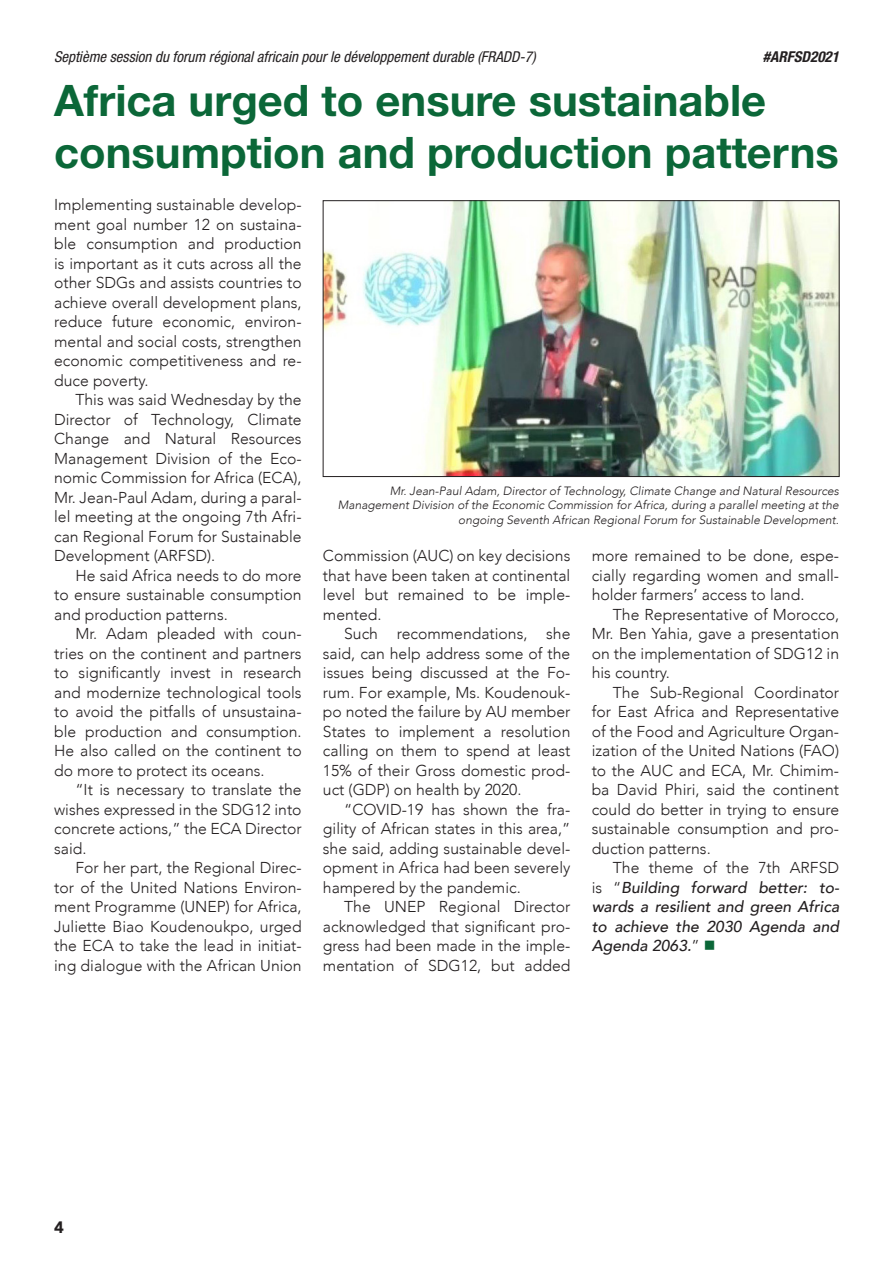
<style>
.page{position:relative;width:893px;height:1263px;background:#fff}
.page>*{position:absolute;margin:0;border:0;box-sizing:border-box;transform-origin:0 0}
._04_MainHead{font:700 43.5px/52.2px "Helvetica Neue LT Std";color:#0b6738}
.t1{font:900 16.5px "Avenir";color:#231f20}
._01_BodyText{font:300 15.75px/19.5px "Avenir";color:#231f20;text-align:justify}
._01_Body-firstpara{font:300 15.75px/19.5px "Avenir";color:#231f20;text-align:justify}
._01_BodyText-2{font:italic 500 15.75px/19.5px "Avenir";color:#231f20;text-align:justify}
.t2{font:italic condensed 15px "Helvetica Neue LT Std";color:#231f20}
.t3{font:italic 700 condensed 15px "Helvetica Neue LT Std";color:#231f20}
._08_PhotoCaption{font:italic 300 12px/14.4px "Avenir";color:#231f20;text-align:right}
.s1{font-weight:300;font-style:normal}
.s2{color:#0b6738}
</style>
<div class="page">
<img style="left:325px;top:202px;width:512px;height:273px">
<div style="left:323px;top:200px;width:516px;height:277px;border:1px solid #231f20"></div>
<p class="t2" style="left:54px;top:48px;width:483px">Septième session du forum régional africain pour le développement durable (FRADD-7)</p>
<p class="t3" style="left:763px;top:47px;width:78px">#ARFSD2021</p>
<p class="_04_MainHead" style="left:54px;top:74px;width:786px">Africa urged to ensure sustainable consumption and production patterns</p>
<p class="_01_Body-firstpara" style="left:54px;top:195px;width:249px">Implementing sustainable develop&shy;ment goal number 12 on sustaina&shy;ble consumption and production is important as it cuts across all the other SDGs and assists countries to achieve overall development plans, reduce future economic, environ&shy;mental and social costs, strengthen economic competitiveness and re&shy;duce poverty.</p>
<p class="_01_BodyText" style="left:54px;top:390px;width:249px;text-indent:21px">This was said Wednesday by the Director of Technology, Climate Change and Natural Resources Management Division of the Eco&shy;nomic Commission for Africa (ECA), Mr. Jean-Paul Adam, during a paral&shy;lel meeting at the ongoing 7th Afri&shy;can Regional Forum for Sustainable Development (ARFSD).</p>
<p class="_01_BodyText" style="left:54px;top:565px;width:249px;text-indent:21px">He said Africa needs to do more to ensure sustainable consumption and production patterns.</p>
<p class="_01_BodyText" style="left:54px;top:624px;width:249px;text-indent:21px">Mr. Adam pleaded with coun&shy;tries on the continent and partners to significantly invest in research and modernize technological tools to avoid the pitfalls of unsustaina&shy;ble production and consumption.<br>He also called on the continent to do more to protect its oceans.</p>
<p class="_01_BodyText" style="left:54px;top:780px;width:249px;text-indent:21px">“It is necessary to translate the wishes expressed in the SDG12 into concrete actions,” the ECA Director said.</p>
<p class="_01_BodyText" style="left:54px;top:858px;width:249px;text-indent:21px">For her part, the Regional Direc&shy;tor of the United Nations Environ&shy;ment Programme (UNEP) for Africa, Juliette Biao Koudenoukpo, urged the ECA to take the lead in initiat&shy;ing dialogue with the African Union</p>
<p class="_08_PhotoCaption" style="left:338px;top:483px;width:503px">Mr. Jean-Paul Adam, Director of Technology, Climate Change and Natural Resources<br>Management Division of the Economic Commission for Africa, during a parallel meeting at the ongoing Seventh African Regional Forum for Sustainable Development.</p>
<p class="_01_BodyText" style="left:323px;top:546px;width:249px">Commission (AUC) on key decisions that have been taken at continental level but remained to be imple&shy;mented.</p>
<p class="_01_BodyText" style="left:323px;top:624px;width:249px;text-indent:21px">Such recommendations, she said, can help address some of the issues being discussed at the Fo&shy;rum. For example, Ms. Koudenouk&shy;po noted the failure by AU member States to implement a resolution calling on them to spend at least 15% of their Gross domestic prod&shy;uct (GDP) on health by 2020.</p>
<p class="_01_BodyText" style="left:323px;top:799px;width:249px;text-indent:21px">“COVID-19 has shown the fra&shy;gility of African states in this area,” she said, adding sustainable devel&shy;opment in Africa had been severely hampered by the pandemic.</p>
<p class="_01_BodyText" style="left:323px;top:897px;width:249px;text-indent:21px">The UNEP Regional Director acknowledged that significant pro&shy;gress had been made in the imple&shy;mentation of SDG12, but added</p>
<p class="_01_BodyText" style="left:592px;top:546px;width:249px">more remained to be done, espe&shy;cially regarding women and small&shy;holder farmers’ access to land.</p>
<p class="_01_BodyText" style="left:592px;top:604px;width:249px;text-indent:21px">The Representative of Morocco, Mr. Ben Yahia, gave a presentation on the implementation of SDG12 in his country.</p>
<p class="_01_BodyText" style="left:592px;top:682px;width:249px;text-indent:21px">The Sub-Regional Coordinator for East Africa and Representative of the Food and Agriculture Organ&shy;ization of the United Nations (FAO) to the AUC and ECA, Mr. Chimim&shy;ba David Phiri, said the continent could do better in trying to ensure sustainable consumption and pro&shy;duction patterns.</p>
<p class="_01_BodyText-2" style="left:592px;top:858px;width:249px;text-indent:21px"><span class="s1">The theme of the 7th ARFSD is “</span>Building forward better: to&shy;wards a resilient and green Africa to achieve the 2030 Agenda and Agenda 2063.<span class="s1">”</span> <span class="s2">■</span></p>
<p class="t1" style="left:54px;top:1213px;width:11px">4</p>
</div>
